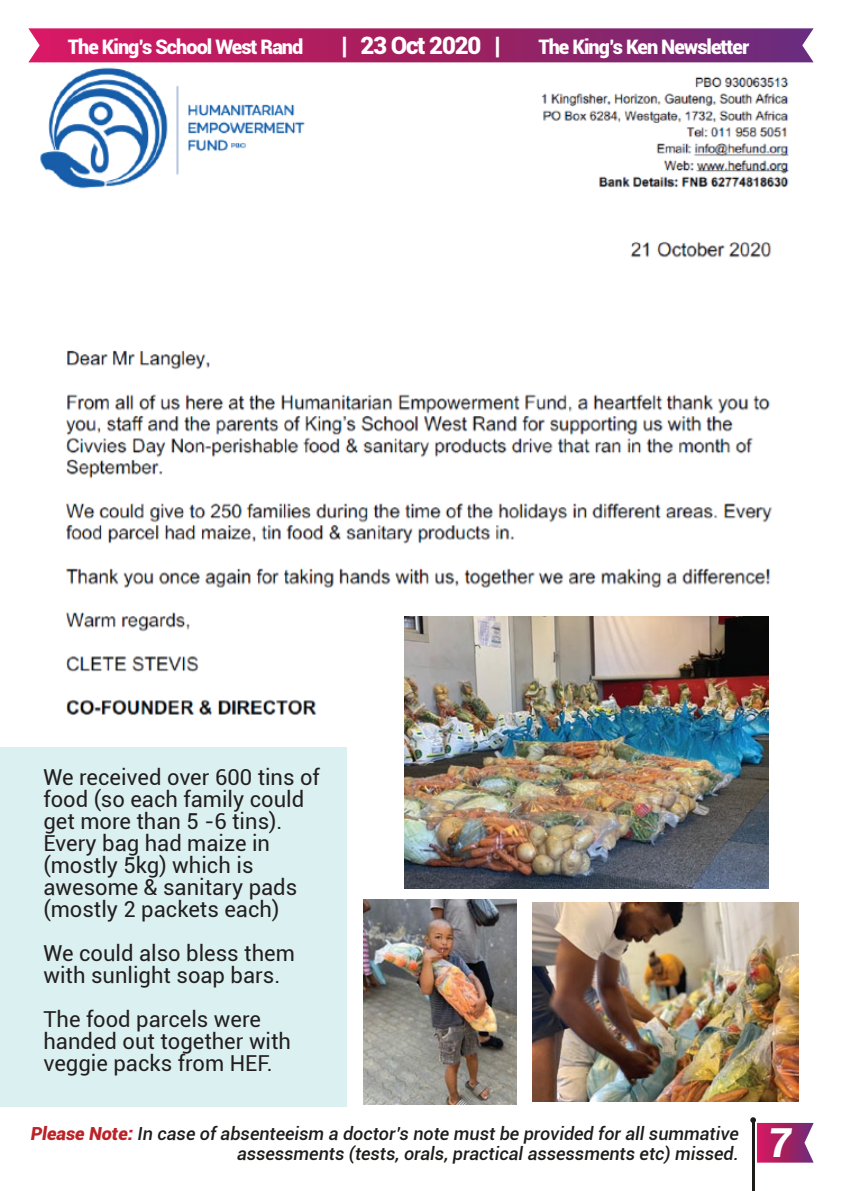
<style>
.page{position:relative;width:842px;height:1191px;background:#fff}
.page>*{position:absolute;margin:0;border:0;box-sizing:border-box;transform-origin:0 0}
.t1{font:italic 900 40px "Roboto";color:#fff}
.t2{font:900 24px "Roboto";letter-spacing:-.05em;color:#fff}
.t3{font:22px/22px "Roboto";color:#231f20}
.t4{font:900 20px "Roboto";letter-spacing:-.05em;color:#fff}
.t5{font:italic 500 18px/19.6px "Roboto";color:#1d1e1b;text-align:right}
.s1{font-weight:900;color:#bb2328}
</style>
<div class="page">
<div style="left:0;top:747px;width:347px;height:359px;background:#dbf0f0"></div>
<img style="left:28px;top:62px;width:786px;height:671px">
<hr style="left:752px;top:1120px;width:2px;height:71px;background:#1d1c1a">
<svg style="left:750px;top:1117px;width:64px;height:45px"></svg>
<svg style="left:28px;top:28px;width:786px;height:34px;background:#a3266b"></svg>
<img style="left:405px;top:616px;width:363px;height:272px">
<img style="left:363px;top:899px;width:154px;height:205px">
<img style="left:532px;top:902px;width:266px;height:199px">
<p class="t4" style="left:68px;top:32px;width:237px">The King’s School West Rand</p>
<p class="t2" style="left:341px;top:28px;width:161px">| 23 Oct 2020 |</p>
<p class="t4" style="left:538px;top:32px;width:212px">The King’s Ken Newsletter</p>
<p class="t3" style="left:43px;top:765px;width:278px">We received over 600 tins of food (so each family could get more than 5 -6 tins).<br>Every bag had maize in (mostly 5kg) which is awesome &amp; sanitary pads (mostly 2 packets each)</p>
<p class="t3" style="left:43px;top:941px;width:253px">We could also bless them with sunlight soap bars.</p>
<p class="t3" style="left:43px;top:1007px;width:249px">The food parcels were handed out together with veggie packs from HEF.</p>
<p class="t5" style="left:31px;top:1123px;width:710px"><span class="s1">Please Note:</span> In case of absenteeism a doctor’s note must be provided for all summative assessments (tests, orals, practical assessments etc) missed.</p>
<h1 class="t1" style="left:768px;top:1114px;width:25px">7</h1>
</div>
